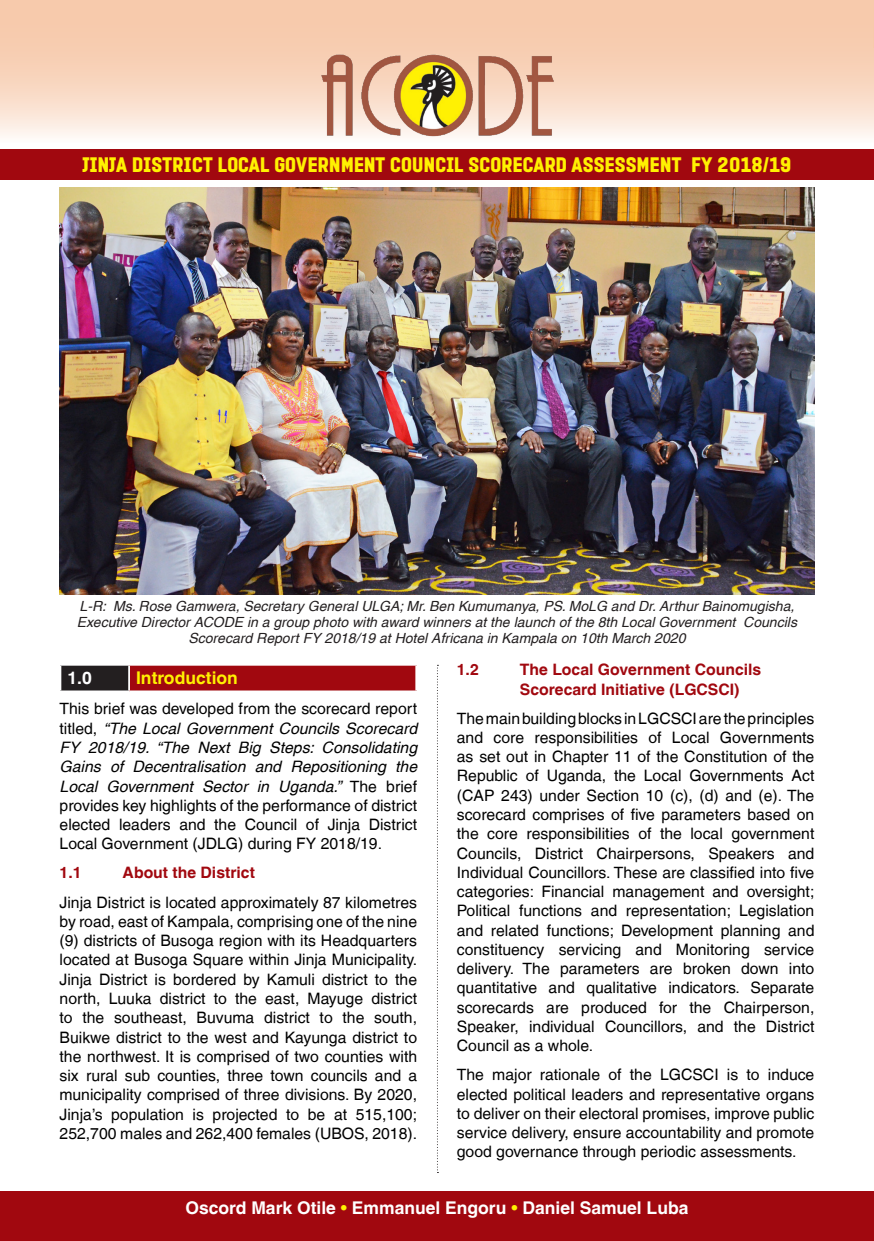
<style>
.page{position:relative;width:874px;height:1241px;background:#fff}
.page>*{position:absolute;margin:0;border:0;box-sizing:border-box;transform-origin:0 0}
.t1{font:19.25px "PROMINDER";color:#fff101}
.t2{font:700 17.5px "Helvetica LT";color:#fff}
.Heading_1{font:700 17.5px "Helvetica LT";color:#fff101}
.t3{font:15.75px/19.2px "Helvetica LT";color:#000;text-align:justify}
.Heading_2{font:700 15.75px "Helvetica LT";color:#a1080f}
.t4{font:15.75px "PROMINDER";color:#fff}
.t5{font:italic 14px/15.8px "Helvetica LT";color:#231f20;text-align:center}
.s1{font-style:italic}
.s2{font-weight:400;color:#fff101}
</style>
<div class="page">
<svg style="left:0;top:0;width:873px;height:137px;background:#f8d5bd"></svg>
<div style="left:60px;top:664px;width:69px;height:27px;background:#231f20"></div>
<div style="left:129px;top:664px;width:287px;height:27px;background:#a1080f"></div>
<hr style="left:60px;top:663px;width:69px;height:2px;background:#fff">
<svg style="left:60px;top:665px;width:1px;height:25px"></svg>
<hr style="left:129px;top:663px;width:288px;height:2px;background:#fff">
<hr style="left:128px;top:665px;width:2px;height:25px;background:#fff">
<hr style="left:415px;top:665px;width:2px;height:25px;background:#fff">
<hr style="left:60px;top:690px;width:69px;height:2px;background:#fff">
<hr style="left:129px;top:690px;width:288px;height:2px;background:#fff">
<img style="left:319px;top:42px;width:239px;height:95px">
<div style="left:0;top:149px;width:873px;height:30px;background:#a1080f"></div>
<div style="left:0;top:1191px;width:873px;height:49px;background:#a1080f"></div>
<img style="left:60px;top:187px;width:754px;height:407px">
<svg style="left:437px;top:664px;width:1px;height:507px"></svg>
<p class="t1" style="left:82px;top:153px;width:710px">JINJA DISTRICT LOCAL GOVERNMENT COUNCIL SCORECARD ASSESSMENT FY 2018/19</p>
<p class="t5" style="left:77px;top:598px;width:721px">L-R: Ms. Rose Gamwera, Secretary General ULGA; Mr. Ben Kumumanya, PS. MoLG and Dr. Arthur Bainomugisha,<br>Executive Director ACODE in a group photo with award winners at the launch of the 8th Local Government Councils<br>Scorecard Report FY 2018/19 at Hotel Africana in Kampala on 10th March 2020</p>
<p class="t2" style="left:67px;top:667px;width:26px">1.0</p>
<p class="Heading_1" style="left:136px;top:667px;width:103px">Introduction</p>
<p class="t3" style="left:60px;top:699px;width:359px">This brief was developed from the scorecard report titled, <span class="s1">“The Local Government Councils Scorecard FY 2018/19. “The Next Big Steps: Consolidating Gains of Decentralisation and Repositioning the Local Government Sector in Uganda.”</span> The brief provides key highlights of the performance of district elected leaders and the Council of Jinja District Local Government (JDLG) during FY 2018/19.</p>
<p class="Heading_2" style="left:60px;top:863px;width:23px">1.1</p>
<p class="Heading_2" style="left:123px;top:863px;width:134px">About the District</p>
<p class="t3" style="left:60px;top:892px;width:359px">Jinja District is located approximately 87 kilometres by road, east of Kampala, comprising one of the nine (9) districts of Busoga region with its Headquarters located at Busoga Square within Jinja Municipality.<br>Jinja District is bordered by Kamuli district to the north, Luuka district to the east, Mayuge district to the southeast, Buvuma district to the south, Buikwe district to the west and Kayunga district to the northwest. It is comprised of two counties with six rural sub counties, three town councils and a municipality comprised of three divisions. By 2020, Jinja’s population is projected to be at 515,100; 252,700 males and 262,400 females (UBOS, 2018).</p>
<p class="Heading_2" style="left:456px;top:660px;width:23px">1.2</p>
<p class="Heading_2" style="left:519px;top:660px;width:243px">The Local Government Councils</p>
<p class="Heading_2" style="left:519px;top:679px;width:221px">Scorecard Initiative (LGCSCI)</p>
<p class="t3" style="left:456px;top:708px;width:359px">The main building blocks in LGCSCI are the principles and core responsibilities of Local Governments as set out in Chapter 11 of the Constitution of the Republic of Uganda, the Local Governments Act (CAP 243) under Section 10 (c), (d) and (e). The scorecard comprises of five parameters based on the core responsibilities of the local government Councils, District Chairpersons, Speakers and Individual Councillors. These are classified into five categories: Financial management and oversight; Political functions and representation; Legislation and related functions; Development planning and constituency servicing and Monitoring service delivery. The parameters are broken down into quantitative and qualitative indicators. Separate scorecards are produced for the Chairperson, Speaker, individual Councillors, and the District Council as a whole.</p>
<p class="t3" style="left:456px;top:1064px;width:359px">The major rationale of the LGCSCI is to induce elected political leaders and representative organs to deliver on their electoral promises, improve public service delivery, ensure accountability and promote good governance through periodic assessments.</p>
<p class="t2" style="left:185px;top:1196px;width:504px">Oscord Mark Otile <span class="s2">•</span> Emmanuel Engoru <span class="s2">•</span> Daniel Samuel Luba</p>
<p class="t4" style="left:432px;top:1203px;width:10px">1</p>
</div>
